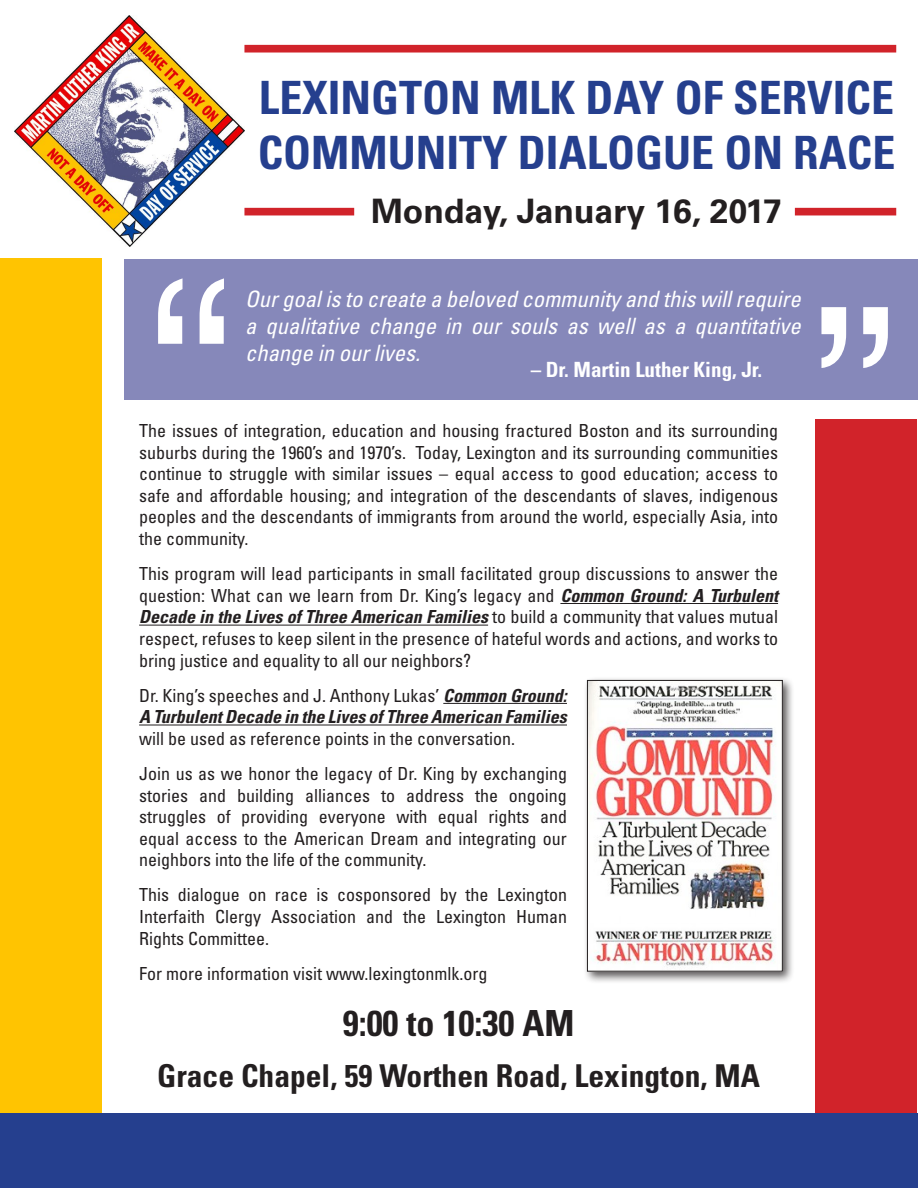
<style>
.page{position:relative;width:918px;height:1188px;background:#fff}
.page>*{position:absolute;margin:0;border:0;box-sizing:border-box;transform-origin:0 0}
.t1{font:700 condensed 45.9px "Univers";color:#253f8e}
.t2{font:700 condensed 36px "Univers";color:#231f20}
.t3{font:700 33.6px "Univers";color:#231f20}
.t4{font:700 condensed 31.5px "Univers";color:#231f20}
.t5{font:italic condensed 22.5px/27px "Univers";color:#fff;text-align:justify}
.t6{font:700 condensed 21px "Univers";color:#fff}
.t7{font:condensed 18px/21.6px "Univers";color:#231f20;text-align:justify}
.s1{font-weight:700;font-style:italic}
</style>
<div class="page">
<div style="left:124px;top:259px;width:794px;height:141px;background:#8688ba"></div>
<img style="left:14px;top:16px;width:231px;height:230px">
<div style="left:815px;top:420px;width:102px;height:712px;background:#d1232a"></div>
<div style="left:0;top:258px;width:102px;height:879px;background:#ffc401"></div>
<div style="left:0;top:1113px;width:918px;height:75px;background:#253f8e"></div>
<div style="left:244px;top:208px;width:110px;height:7px;background:#d1232a"></div>
<div style="left:244px;top:45px;width:652px;height:8px;background:#d1232a"></div>
<div style="left:795px;top:208px;width:101px;height:7px;background:#d1232a"></div>
<svg style="left:158px;top:278px;width:66px;height:66px"></svg>
<svg style="left:821px;top:307px;width:67px;height:61px"></svg>
<hr style="left:560px;top:603px;width:218px;height:1px;background:#231f20">
<hr style="left:139px;top:625px;width:349px;height:1px;background:#231f20">
<hr style="left:443px;top:703px;width:124px;height:1px;background:#231f20">
<hr style="left:139px;top:725px;width:428px;height:1px;background:#231f20">
<div style="left:583px;top:676px;width:212px;height:308px;background:#231f20;opacity:.75"></div>
<img style="left:589px;top:682px;width:192px;height:287px">
<div style="left:587px;top:680px;width:196px;height:291px;border:1px solid #231f20"></div>
<p class="t1" style="left:259px;top:69px;width:637px">LEXINGTON MLK DAY OF SERVICE</p>
<p class="t1" style="left:258px;top:124px;width:639px">COMMUNITY DIALOGUE ON RACE</p>
<p class="t3" style="left:371px;top:191px;width:412px">Monday, January 16, 2017</p>
<p class="t5" style="left:245px;top:285px;width:557px">Our goal is to create a beloved community and this will require a qualitative change in our souls as well as a quantitative change in our lives.</p>
<p class="t6" style="left:531px;top:357px;width:233px">– Dr. Martin Luther King, Jr.</p>
<p class="t7" style="left:139px;top:420px;width:640px">The issues of integration, education and housing fractured Boston and its surrounding suburbs during the 1960’s and 1970’s. Today, Lexington and its surrounding communities continue to struggle with similar issues – equal access to good education; access to safe and affordable housing; and integration of the descendants of slaves, indigenous peoples and the descendants of immigrants from around the world, especially Asia, into the community.</p>
<p class="t7" style="left:139px;top:563px;width:641px">This program will lead participants in small facilitated group discussions to answer the question: What can we learn from Dr. King’s legacy and <span class="s1">Common Ground: A Turbulent Decade in the Lives of Three American Families</span> to build a community that values mutual respect, refuses to keep silent in the presence of hateful words and actions, and works to bring justice and equality to all our neighbors?</p>
<p class="t7" style="left:139px;top:684px;width:429px">Dr. King’s speeches and J. Anthony Lukas’ <span class="s1">Common Ground:<br>A Turbulent Decade in the Lives of Three American Families </span>will be used as reference points in the conversation.</p>
<p class="t7" style="left:139px;top:762px;width:429px">Join us as we honor the legacy of Dr. King by exchanging stories and building alliances to address the ongoing struggles of providing everyone with equal rights and equal access to the American Dream and integrating our neighbors into the life of the community.</p>
<p class="t7" style="left:139px;top:884px;width:429px">This dialogue on race is cosponsored by the Lexington Interfaith Clergy Association and the Lexington Human Rights Committee.</p>
<p class="t7" style="left:139px;top:962px;width:350px">For more information visit www.lexingtonmlk.org</p>
<p class="t2" style="left:343px;top:1001px;width:233px">9:00 to 10:30 AM</p>
<p class="t4" style="left:157px;top:1056px;width:604px">Grace Chapel, 59 Worthen Road, Lexington, MA</p>
</div>
